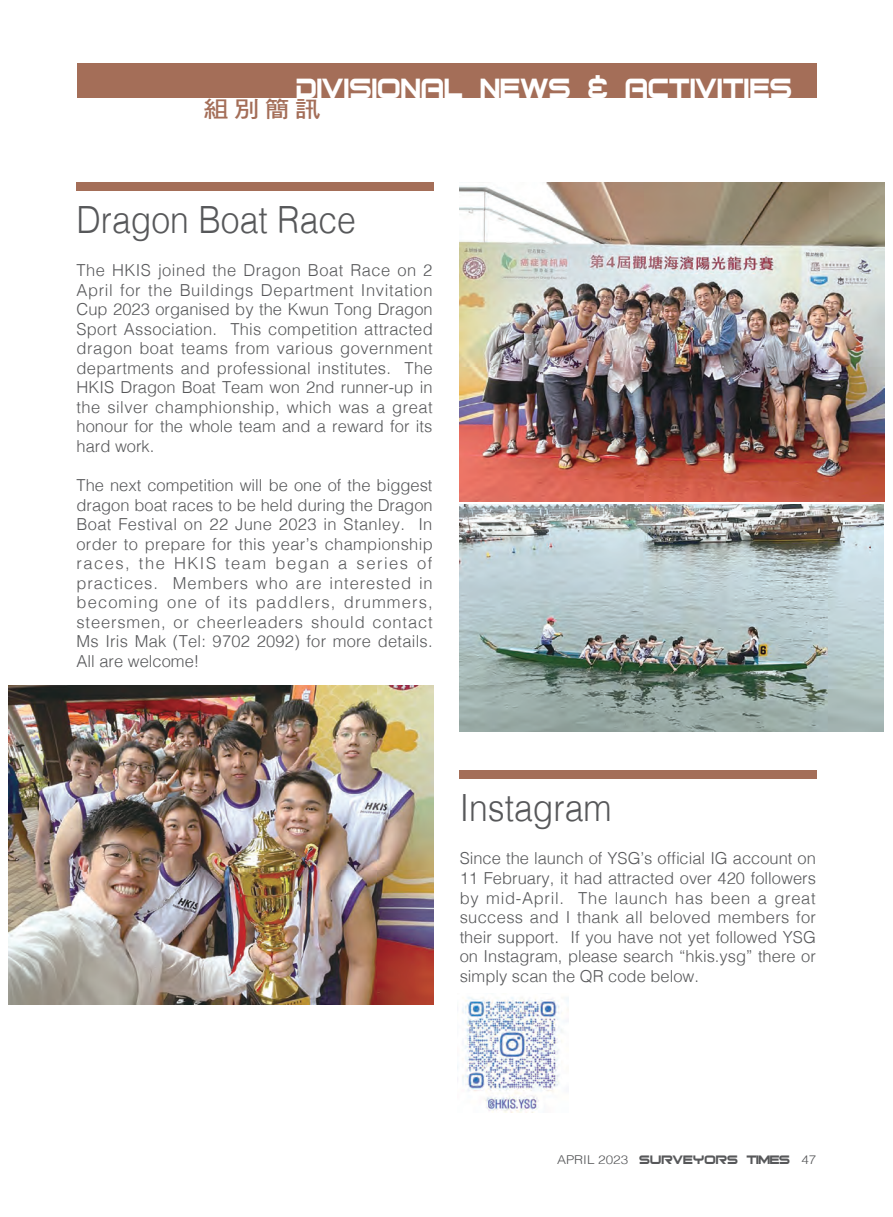
<style>
.page{position:relative;width:893px;height:1217px;background:#fff}
.page>*{position:absolute;margin:0;border:0;box-sizing:border-box;transform-origin:0 0}
.t1{font:37.5px "Bitsumishi";color:#fff;scale:.9 1}
.t2{font:300 37.5px "Helvetica";color:#57585a;scale:.9 1}
.t3{font:22.95px "DF Hei Bd HK BF";color:#a46e58;scale:1.11 1}
.t4{font:300 16.5px/19.5px "Helvetica";letter-spacing:.005em;color:#57585a;text-align:justify}
.t5{font:16.5px "Bitsumishi";color:#57585a}
.s1{font-family:"Helvetica";font-weight:300;font-size:12.15px}
</style>
<div class="page">
<div style="left:77px;top:64px;width:739px;height:34px;background:#a46e58"></div>
<div style="left:77px;top:182px;width:357px;height:8px;background:#a46e58"></div>
<div style="left:459px;top:770px;width:357px;height:8px;background:#a46e58"></div>
<img style="left:9px;top:685px;width:425px;height:319px">
<img style="left:460px;top:183px;width:424px;height:318px">
<img style="left:459px;top:504px;width:424px;height:227px">
<img style="left:457px;top:997px;width:111px;height:115px">
<h1 class="t1" style="left:297px;top:73px;width:553px">DIVISIONAL NEWS &amp; ACTIVITIES</h1>
<h2 class="t3" style="left:203px;top:97px;width:107px">組別簡訊</h2>
<h1 class="t2" style="left:77px;top:187px;width:312px">Dragon Boat Race</h1>
<p class="t4" style="left:76px;top:259px;width:358px">The HKIS joined the Dragon Boat Race on 2<br>April for the Buildings Department Invitation Cup 2023 organised by the Kwun Tong Dragon Sport Association. This competition attracted dragon boat teams from various government departments and professional institutes. The HKIS Dragon Boat Team won 2nd runner-up in the silver champhionship, which was a great honour for the whole team and a reward for its hard work.</p>
<p class="t4" style="left:76px;top:474px;width:358px">The next competition will be one of the biggest dragon boat races to be held during the Dragon Boat Festival on 22 June 2023 in Stanley. In order to prepare for this year’s championship races, the HKIS team began a series of practices. Members who are interested in becoming one of its paddlers, drummers, steersmen, or cheerleaders should contact Ms Iris Mak (Tel: 9702 2092) for more details.<br>All are welcome!</p>
<h1 class="t2" style="left:460px;top:775px;width:170px">Instagram</h1>
<p class="t4" style="left:460px;top:847px;width:358px">Since the launch of YSG’s official IG account on 11 February, it had attracted over 420 followers by mid-April. The launch has been a great success and I thank all beloved members for their support. If you have not yet followed YSG on Instagram, please search “hkis.ysg” there or simply scan the QR code below.</p>
<p class="t5" style="left:557px;top:1152px;width:261px"><span class="s1">APRIL 2023</span> SURVEYORS TIMES <span class="s1">47</span></p>
</div>
